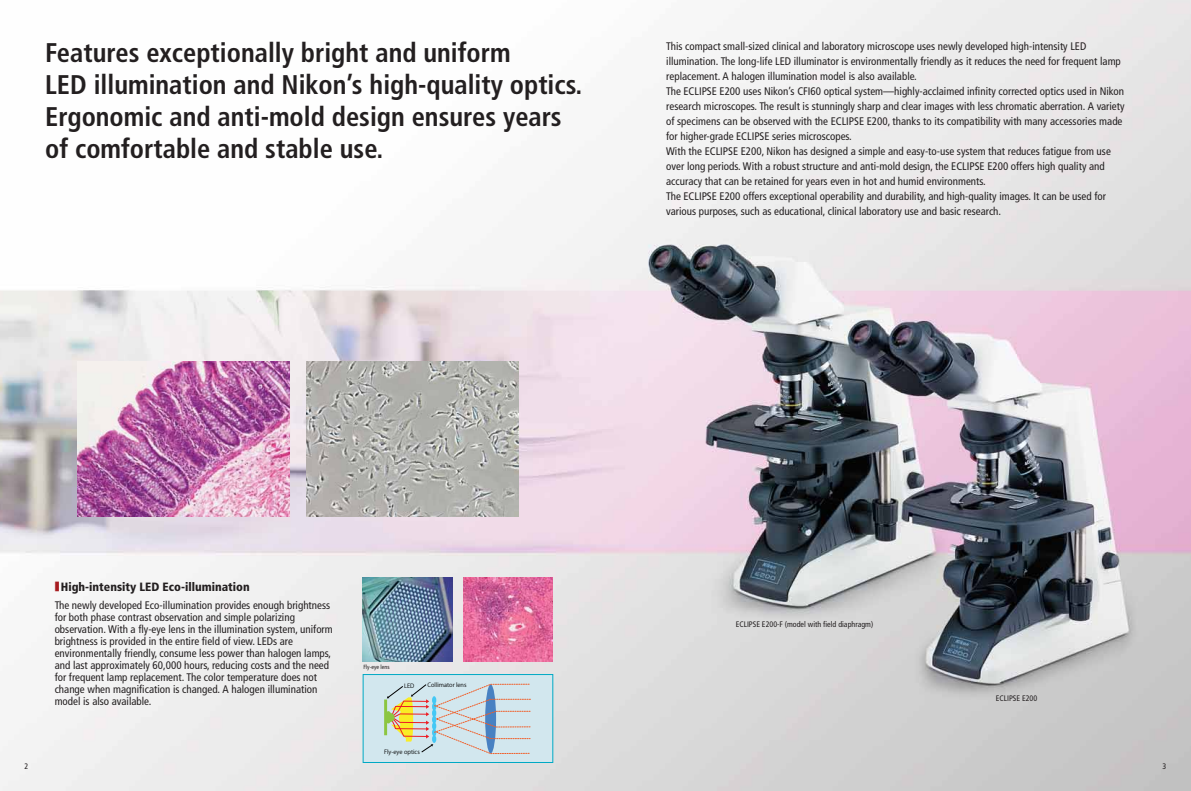
<style>
.page{position:relative;width:1191px;height:791px;background:#fff}
.page>*{position:absolute;margin:0;border:0;box-sizing:border-box;transform-origin:0 0}
.t1{font:700 condensed 27px/32px "Frutiger";color:#231f20}
.t2{font:900 condensed 12px "Frutiger";color:#231f20}
.t3{font:condensed 11px/15px "Frutiger";color:#231f20}
.t4{font:condensed 8px "Frutiger";color:#231f20}
.t5{font:condensed 6px "Frutiger";color:#231f20}
.t6{font:5.8px "Koz Go Pro";color:#000}
.s1{font-family:"Koz Go Pro";font-weight:700;font-stretch:normal;color:#a71c20}
</style>
<div class="page">
<img style="left:0;top:0;width:1191px;height:791px">
<img style="left:363px;top:578px;width:89px;height:84px">
<img style="left:464px;top:578px;width:89px;height:83px">
<div style="left:363px;top:675px;width:189px;height:87px;background:#d2e7ee"></div>
<svg style="left:384px;top:684px;width:147px;height:70px"></svg>
<div style="left:363px;top:674px;width:190px;height:89px;border:1px solid #00a9c4"></div>
<img style="left:78px;top:361px;width:212px;height:155px">
<img style="left:306px;top:361px;width:212px;height:155px">
<h1 class="t1" style="left:45px;top:39px;width:539px">Features exceptionally bright and uniform<br>LED illumination and Nikon’s high-quality optics.<br>Ergonomic and anti-mold design ensures years of comfortable and stable use.</h1>
<p class="t3" style="left:666px;top:40px;width:460px">This compact small-sized clinical and laboratory microscope uses newly developed high-intensity LED illumination. The long-life LED illuminator is environmentally friendly as it reduces the need for frequent lamp replacement. A halogen illumination model is also available.<br>The ECLIPSE E200 uses Nikon’s CFI60 optical system—highly-acclaimed infinity corrected optics used in Nikon research microscopes. The result is stunningly sharp and clear images with less chromatic aberration. A variety of specimens can be observed with the ECLIPSE E200, thanks to its compatibility with many accessories made for higher-grade ECLIPSE series microscopes.<br>With the ECLIPSE E200, Nikon has designed a simple and easy-to-use system that reduces fatigue from use over long periods. With a robust structure and anti-mold design, the ECLIPSE E200 offers high quality and accuracy that can be retained for years even in hot and humid environments.<br>The ECLIPSE E200 offers exceptional operability and durability, and high-quality images. It can be used for various purposes, such as educational, clinical laboratory use and basic research.</p>
<p class="t2" style="left:55px;top:582px;width:197px"><span class="s1">■</span> High-intensity LED Eco-illumination</p>
<p class="t3" style="left:55px;top:600px;width:280px;line-height:12px">The newly developed Eco-illumination provides enough brightness for both phase contrast observation and simple polarizing observation. With a fly-eye lens in the illumination system, uniform brightness is provided in the entire field of view. LEDs are environmentally friendly, consume less power than halogen lamps, and last approximately 60,000 hours, reducing costs and the need for frequent lamp replacement. The color temperature does not change when magnification is changed. A halogen illumination model is also available.</p>
<p class="t5" style="left:363px;top:664px;width:28px">Fly-eye lens</p>
<p class="t6" style="left:404px;top:683px;width:12px">LED</p>
<p class="t6" style="left:427px;top:681px;width:41px">Collimator lens</p>
<p class="t6" style="left:384px;top:748px;width:37px">Fly-eye optics</p>
<p class="t4" style="left:735px;top:621px;width:139px">ECLIPSE E200-F (model with field diaphragm)</p>
<p class="t4" style="left:995px;top:694px;width:43px">ECLIPSE E200</p>
<p class="t4" style="left:24px;top:763px;width:5px">2</p>
<p class="t4" style="left:1162px;top:763px;width:5px">3</p>
</div>
